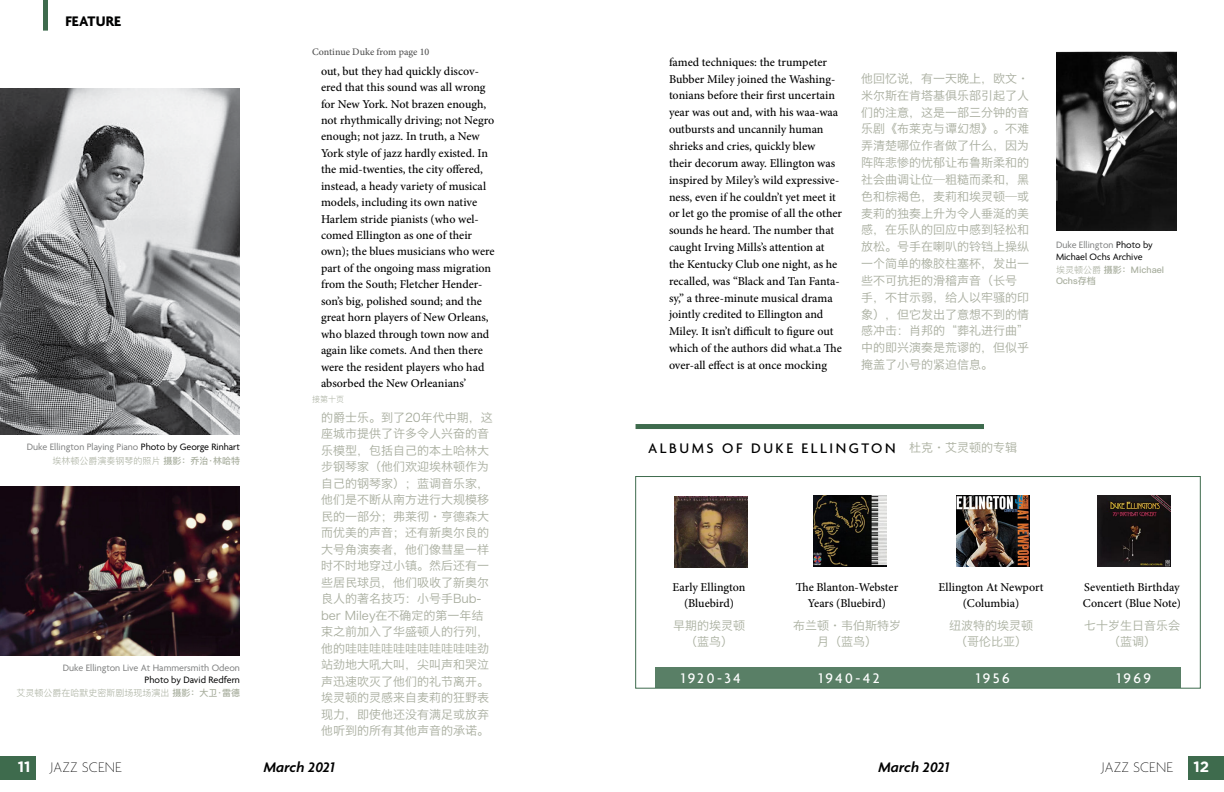
<style>
.page{position:relative;width:1224px;height:792px;background:#fff}
.page>*{position:absolute;margin:0;border:0;box-sizing:border-box;transform-origin:0 0}
.t1{font:500 15px "Agenda";letter-spacing:.17em;color:#000101}
.t2{font:500 15px "Agenda";letter-spacing:.17em;color:#fff}
.t3{font:100 15px "Agenda";letter-spacing:.01em;color:#000101}
.t4{font:italic 600 15px "Agenda";letter-spacing:.01em;color:#000}
.t5{font:700 15px "Agenda";letter-spacing:.01em;color:#000101}
.t6{font:700 15px "Gotham";color:#fff}
.t7{font:500 12px/16.4px "Minion Pro";color:#000}
.t8{font:12px/16.5px "Hiragino Sans GB W3";color:#a7ac9d}
.t9{font:12px/16px "Hiragino Sans GB W3";color:#a9af9f;text-align:center}
.t10{font:10px "Agenda";color:#7f8080}
.t11{font:10px/12px "Agenda";color:#000101}
.t12{font:500 10px "Minion Pro";color:#515151}
.t13{font:300 9px "Ping Fang SC";color:#a9af9f}
.t14{font:500 9px/10.8px "Ping Fang SC";color:#a9af9f}
.t15{font:300 8px "Ping Fang SC";color:#a9af9f}
.s1{color:#000101}
.s2{font-weight:500}
.s3{color:#7f8080}
.s4{font-weight:300}
.s5{font-family:"Hiragino Sans GB W3";font-weight:400;font-size:12px;color:#a9ae9e}
.s6{font-style:inherit}
</style>
<div class="page">
<div style="left:655px;top:668px;width:525px;height:20px;background:#597f66"></div>
<img style="left:0;top:88px;width:240px;height:346px">
<img style="left:1056px;top:51px;width:120px;height:179px">
<div style="left:43px;top:0;width:5px;height:31px;background:#3e6b4d"></div>
<div style="left:0;top:756px;width:36px;height:24px;background:#3e6b4d"></div>
<div style="left:1188px;top:756px;width:36px;height:24px;background:#3e6b4d"></div>
<img style="left:0;top:486px;width:240px;height:170px">
<img style="left:675px;top:496px;width:72px;height:71px">
<img style="left:814px;top:495px;width:72px;height:71px">
<img style="left:957px;top:495px;width:72px;height:71px">
<img style="left:1098px;top:495px;width:72px;height:71px">
<div style="left:636px;top:476px;width:564px;height:212px;border:1px solid #3e6b4d"></div>
<div style="left:636px;top:424px;width:348px;height:5px;background:#3e6b4d"></div>
<p class="t5" style="left:65px;top:13px;width:57px">FEATURE</p>
<p class="t10" style="left:27px;top:442px;width:215px">Duke Ellington Playing Piano <span class="s1">Photo by George Rinhart</span></p>
<p class="t13" style="left:53px;top:455px;width:189px">埃林顿公爵演奏钢琴的照片 <span class="s2">摄影：乔治·林哈特</span></p>
<p class="t10" style="left:63px;top:662px;width:179px">Duke Ellington Live At Hammersmith Odeon</p>
<p class="t11" style="left:145px;top:674px;width:97px">Photo by David Redfern</p>
<p class="t13" style="left:17px;top:688px;width:225px">艾灵顿公爵在哈默史密斯剧场现场演出 <span class="s2">摄影：大卫·雷德</span></p>
<p class="t12" style="left:312px;top:45px;width:119px">Continue Duke from page 10</p>
<p class="t7" style="left:321px;top:63px;width:175px">out, but they had quickly discov&shy;ered that this sound was all wrong for New York. Not brazen enough, not rhythmically driving; not Negro enough; not jazz. In truth, a New York style of jazz hardly existed. In the mid-twenties, the city offered, instead, a heady variety of musical models, including its own native Harlem stride pianists (who wel&shy;comed Ellington as one of their own); the blues musicians who were part of the ongoing mass migration from the South; Fletcher Hender&shy;son’s big, polished sound; and the great horn players of New Orleans, who blazed through town now and again like comets. And then there were the resident players who had absorbed the New Orleanians’</p>
<p class="t15" style="left:312px;top:394px;width:33px">接第十页</p>
<p class="t8" style="left:321px;top:409px;width:173px">的爵士乐。到了20年代中期，这座城市提供了许多令人兴奋的音乐模型，包括自己的本土哈林大步钢琴家（他们欢迎埃林顿作为自己的钢琴家）；蓝调音乐家，他们是不断从南方进行大规模移民的一部分；弗莱彻·亨德森大而优美的声音；还有新奥尔良的大号角演奏者，他们像彗星一样时不时地穿过小镇。然后还有一些居民球员，他们吸收了新奥尔良人的著名技巧：小号手Bub&shy;ber Miley在不确定的第一年结束之前加入了华盛顿人的行列，他的哇哇哇哇哇哇哇哇哇哇哇劲站劲地大吼大叫，尖叫声和哭泣声迅速吹灭了他们的礼节离开。埃灵顿的灵感来自麦莉的狂野表现力，即使他还没有满足或放弃他听到的所有其他声音的承诺。</p>
<p class="t7" style="left:669px;top:54px;width:175px;line-height:16.8px">famed techniques: the trumpeter Bubber Miley joined the Washing&shy;tonians before their first uncertain year was out and, with his waa-waa outbursts and uncannily human shrieks and cries, quickly blew<br>their decorum away. Ellington was inspired by Miley’s wild expressive&shy;ness, even if he couldn’t yet meet it or let go the promise of all the other sounds he heard. The number that caught Irving Mills’s attention at the Kentucky Club one night, as he recalled, was “Black and Tan Fanta&shy;sy,” a three-minute musical drama jointly credited to Ellington and Miley. It isn’t difficult to figure out which of the authors did what.a The over-all effect is at once mocking</p>
<p class="t8" style="left:861px;top:70px;width:169px;line-height:16.8px">他回忆说，有一天晚上，欧文·米尔斯在肯塔基俱乐部引起了人们的注意，这是一部三分钟的音乐剧《布莱克与谭幻想》。不难弄清楚哪位作者做了什么，因为阵阵悲惨的忧郁让布鲁斯柔和的社会曲调让位—粗糙而柔和，黑色和棕褐色，麦莉和埃灵顿—或麦莉的独奏上升为令人垂涎的美感，在乐队的回应中感到轻松和放松。号手在喇叭的铃铛上操纵一个简单的橡胶柱塞杯，发出一些不可抗拒的滑稽声音（长号手，不甘示弱，给人以牢骚的印象），但它发出了意想不到的情感冲击：肖邦的“葬礼进行曲”中的即兴演奏是荒谬的，但似乎掩盖了小号的紧迫信息。</p>
<p class="t11" style="left:1056px;top:239px;width:98px"><span class="s3">Duke Ellington</span> Photo by<br>Michael Ochs Archive</p>
<p class="t14" style="left:1056px;top:264px;width:110px"><span class="s4">埃灵顿公爵</span> 摄影：Michael<br>Ochs存档</p>
<p class="t1" style="left:648px;top:440px;width:370px">ALBUMS OF DUKE ELLINGTON <span class="s5">杜克·艾灵顿的专辑</span></p>
<p class="t7" style="left:673px;top:579px;width:74px;line-height:16px;text-align:center">Early Ellington (Bluebird)</p>
<p class="t9" style="left:673px;top:617px;width:73px">早期的埃灵顿（蓝鸟）</p>
<p class="t7" style="left:796px;top:579px;width:104px;line-height:16px;text-align:center">The Blanton-Webster<br>Years (Bluebird)</p>
<p class="t9" style="left:793px;top:617px;width:109px">布兰顿·韦伯斯特岁月（蓝鸟）</p>
<p class="t7" style="left:939px;top:579px;width:106px;line-height:16px;text-align:center">Ellington At Newport (Columbia)</p>
<p class="t9" style="left:949px;top:617px;width:85px">纽波特的埃灵顿（哥伦比亚）</p>
<p class="t7" style="left:1083px;top:579px;width:100px;line-height:16px">Seventieth Birthday<br>Concert (Blue Note)</p>
<p class="t9" style="left:1084px;top:617px;width:97px">七十岁生日音乐会（蓝调）</p>
<p class="t2" style="left:681px;top:670px;width:61px">1920-34</p>
<p class="t2" style="left:819px;top:670px;width:62px">1940-42</p>
<p class="t2" style="left:976px;top:670px;width:35px">1956</p>
<p class="t2" style="left:1117px;top:670px;width:36px">1969</p>
<p class="t6" style="left:18px;top:758px;width:14px">11</p>
<p class="t3" style="left:50px;top:759px;width:73px">JAZZ SCENE</p>
<p class="t4" style="left:264px;top:759px;width:72px">M<span class="s6">arch</span> 2021</p>
<p class="t4" style="left:878px;top:759px;width:72px">M<span class="s6">arch</span> 2021</p>
<p class="t3" style="left:1102px;top:759px;width:73px">JAZZ SCENE</p>
<p class="t6" style="left:1193px;top:758px;width:17px">12</p>
</div>
